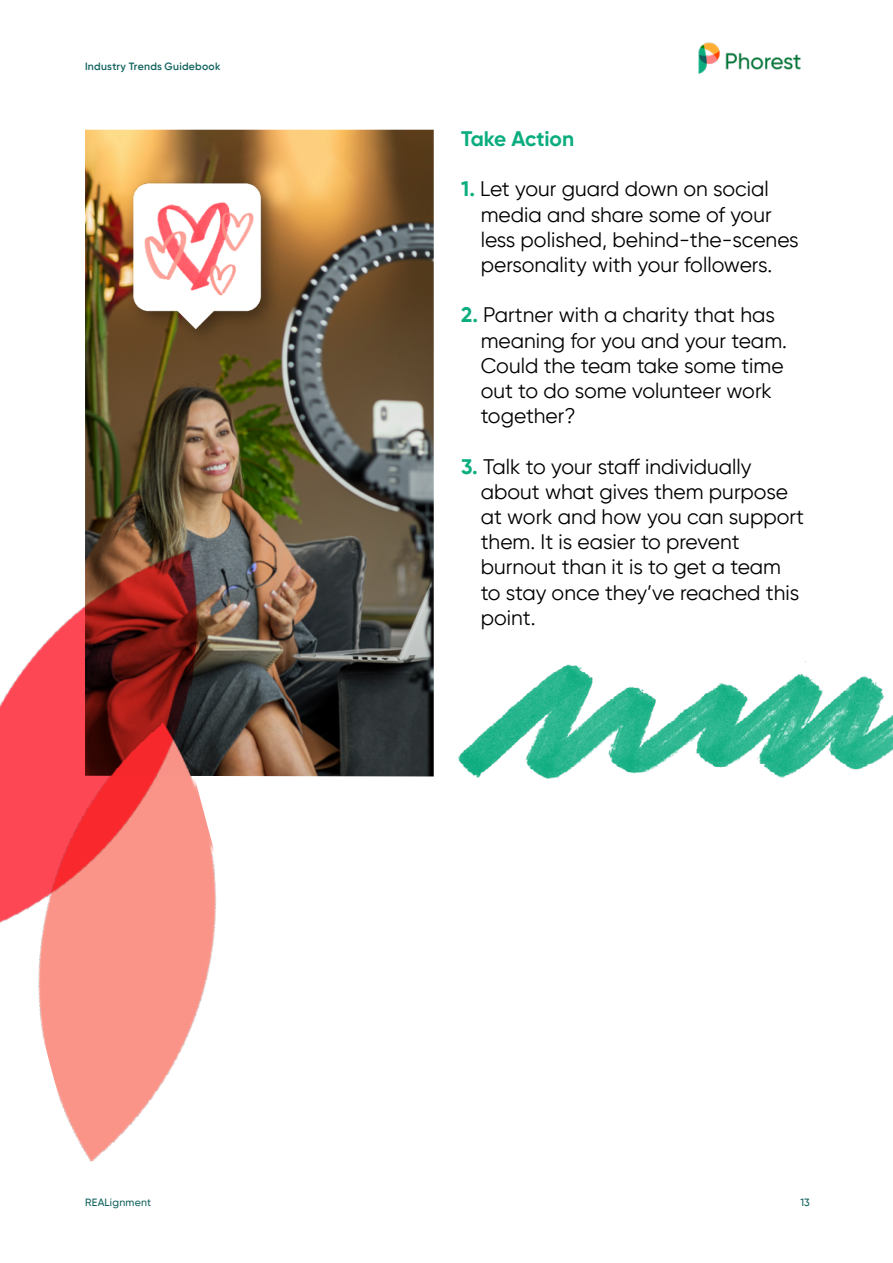
<style>
.page{position:relative;width:893px;height:1263px;background:#fff}
.page>*{position:absolute;margin:0;border:0;box-sizing:border-box;transform-origin:0 0}
.t1{font:21px/25.2px "Gilroy";color:#000}
.t2{font:700 21px "Gilroy";letter-spacing:-.005em;color:#0bad7f}
.t3{font:600 10.5px "Gilroy";letter-spacing:.02em;color:#0f615c}
.t4{font:500 10.5px "Gilroy";letter-spacing:.02em;color:#0f615c}
.s1{font-weight:700;color:#0bad7f}
</style>
<div class="page">
<img style="left:698px;top:42px;width:103px;height:32px">
<img style="left:458px;top:661px;width:435px;height:118px">
<img style="left:85px;top:130px;width:349px;height:646px">
<div style="left:125px;top:175px;width:155px;height:171px;background:#000;opacity:.35"></div>
<img style="left:111px;top:167px;width:173px;height:173px">
<img style="left:38px;top:719px;width:246px;height:443px">
<img style="left:0;top:530px;width:206px;height:428px">
<p class="t3" style="left:85px;top:60px;width:137px">Industry Trends Guidebook</p>
<p class="t4" style="left:85px;top:1196px;width:68px">REALignment</p>
<p class="t2" style="left:461px;top:125px;width:114px">Take Action</p>
<p class="t1" style="left:481px;top:176px;width:319px;text-indent:-20px"><span class="s1">1.</span> Let your guard down on social media and share some of your less polished, behind-the-scenes personality with your followers.</p>
<p class="t1" style="left:481px;top:302px;width:308px;text-indent:-20px"><span class="s1">2.</span> Partner with a charity that has meaning for you and your team.<br>Could the team take some time out to do some volunteer work together?</p>
<p class="t1" style="left:481px;top:453px;width:325px;text-indent:-20px"><span class="s1">3.</span> Talk to your staff individually about what gives them purpose at work and how you can support them. It is easier to prevent burnout than it is to get a team to stay once they’ve reached this point.</p>
<p class="t4" style="left:800px;top:1196px;width:11px">13</p>
</div>
